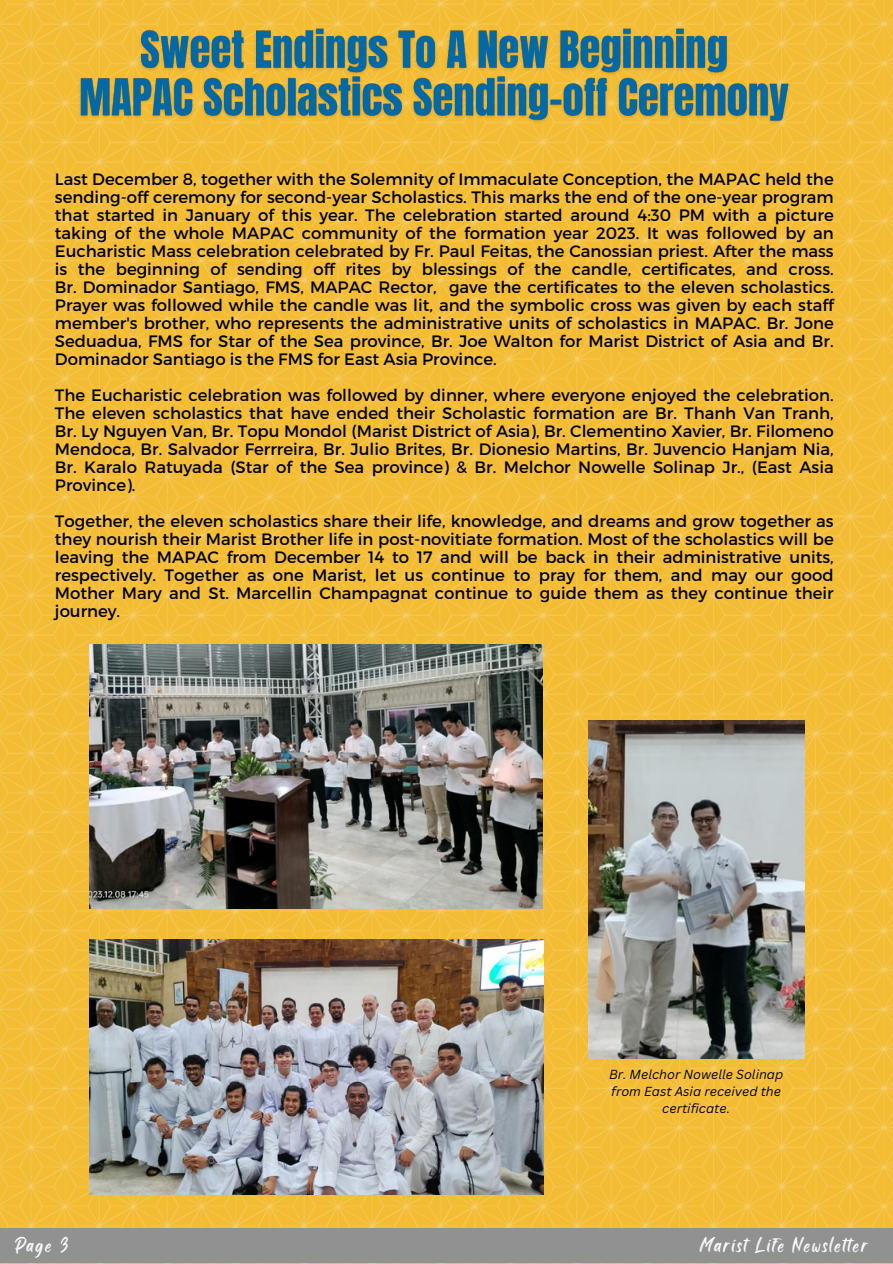
<style>
.page{position:relative;width:893px;height:1264px;background:#fff}
.page>*{position:absolute;margin:0;border:0;box-sizing:border-box;transform-origin:0 0}
.t1{font:18.9px "Black Bones";letter-spacing:.1em;color:#fff}
.t2{font:16.5px/18px "Montserrat";color:#000;text-align:justify}
.t3{font:italic 12.75px/17px "Canva Sans";color:#000;text-align:center}
</style>
<div class="page">
<img style="left:0;top:0;width:892px;height:1228px">
<div style="left:0;top:1228px;width:892px;height:35px;background:#929191"></div>
<img style="left:89px;top:644px;width:453px;height:264px">
<img style="left:588px;top:720px;width:216px;height:338px">
<img style="left:89px;top:940px;width:454px;height:254px">
<img style="left:74px;top:20px;width:722px;height:110px">
<p class="t2" style="left:55px;top:169px;width:780px">Last December 8, together with the Solemnity of Immaculate Conception, the MAPAC held the sending-off ceremony for second-year Scholastics. This marks the end of the one-year program that started in January of this year. The celebration started around 4:30 PM with a picture taking of the whole MAPAC community of the formation year 2023. It was followed by an Eucharistic Mass celebration celebrated by Fr. Paul Feitas, the Canossian priest. After the mass is the beginning of sending off rites by blessings of the candle, certificates, and cross.<br>Br. Dominador Santiago, FMS, MAPAC Rector, gave the certificates to the eleven scholastics.<br>Prayer was followed while the candle was lit, and the symbolic cross was given by each staff member's brother, who represents the administrative units of scholastics in MAPAC. Br. Jone Seduadua, FMS for Star of the Sea province, Br. Joe Walton for Marist District of Asia and Br.<br>Dominador Santiago is the FMS for East Asia Province.</p>
<p class="t2" style="left:55px;top:385px;width:780px">The Eucharistic celebration was followed by dinner, where everyone enjoyed the celebration.<br>The eleven scholastics that have ended their Scholastic formation are Br. Thanh Van Tranh, Br. Ly Nguyen Van, Br. Topu Mondol (Marist District of Asia), Br. Clementino Xavier, Br. Filomeno Mendoca, Br. Salvador Ferrreira, Br. Julio Brites, Br. Dionesio Martins, Br. Juvencio Hanjam Nia, Br. Karalo Ratuyada (Star of the Sea province) &amp; Br. Melchor Nowelle Solinap Jr., (East Asia Province).</p>
<p class="t2" style="left:55px;top:511px;width:780px">Together, the eleven scholastics share their life, knowledge, and dreams and grow together as they nourish their Marist Brother life in post-novitiate formation. Most of the scholastics will be leaving the MAPAC from December 14 to 17 and will be back in their administrative units, respectively. Together as one Marist, let us continue to pray for them, and may our good Mother Mary and St. Marcellin Champagnat continue to guide them as they continue their journey.</p>
<p class="t3" style="left:609px;top:1065px;width:176px">Br. Melchor Nowelle Solinap from East Asia received the certificate.</p>
<p class="t1" style="left:15px;top:1231px;width:55px">Page 3</p>
<p class="t1" style="left:699px;top:1231px;width:169px">Marist Life Newsletter</p>
</div>
